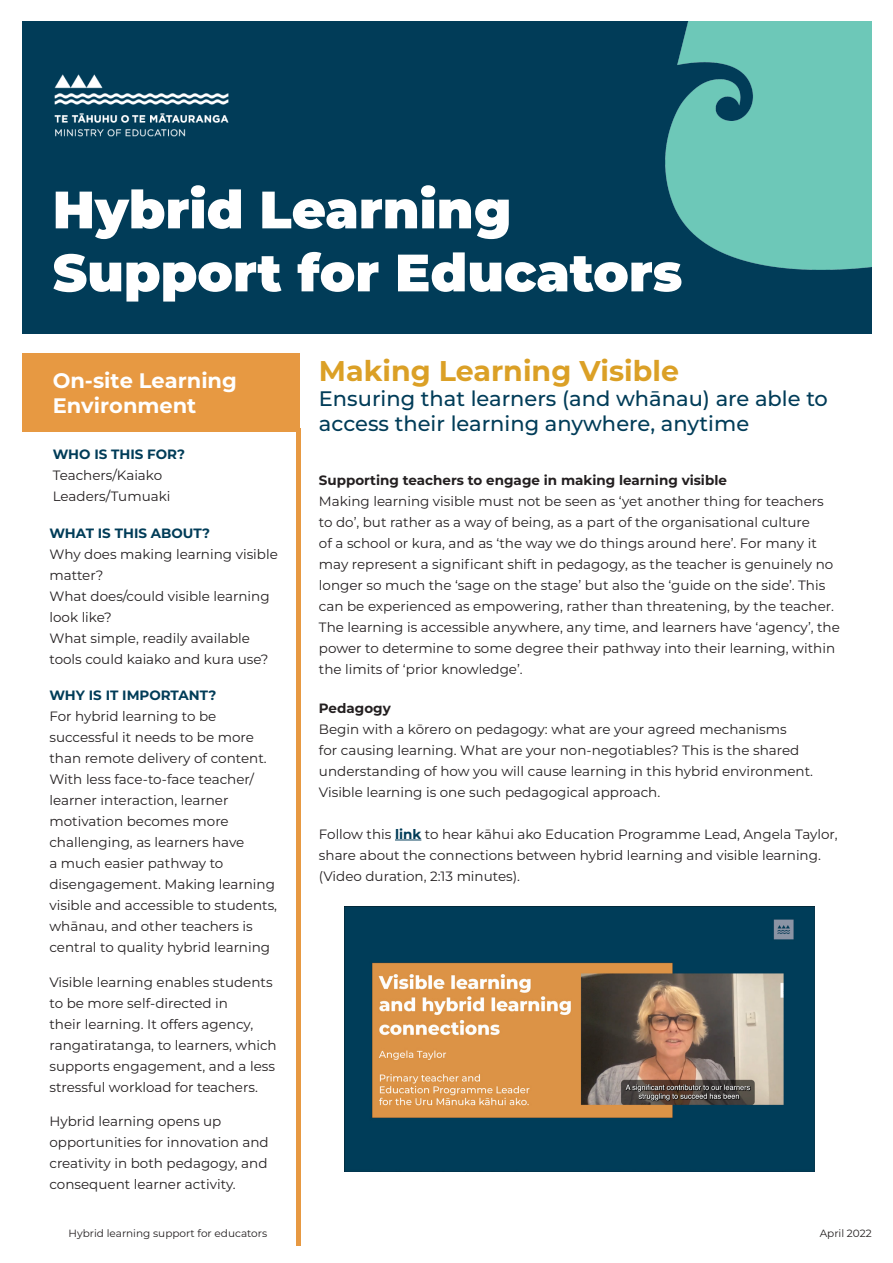
<style>
.page{position:relative;width:893px;height:1263px;background:#fff}
.page>*{position:absolute;margin:0;border:0;box-sizing:border-box;transform-origin:0 0}
.t1{font:900 52.5px/63px "Montserrat";color:#fff}
.t2{font:700 28.5px "Montserrat";color:#dba026}
.t3{font:500 21px/25.2px "Montserrat";color:#013c58}
.t4{font:700 21px/25.2px "Montserrat";color:#fff}
.t5{font:13.5px/21px "Montserrat";color:#231f20}
.t6{font:700 13.5px "Montserrat";color:#231f20}
.t7{font:700 13.5px "Montserrat";color:#013c58}
.t8{font:10.5px "Montserrat";color:#231f20}
.s1{font-weight:700;color:#013c58}
</style>
<div class="page">
<div style="left:22px;top:353px;width:278px;height:79px;background:#e79942"></div>
<svg style="left:395px;top:840px;width:26px;height:1px"></svg>
<img style="left:344px;top:907px;width:470px;height:264px">
<div style="left:22px;top:21px;width:850px;height:313px;background:#013c58"></div>
<hr style="left:296px;top:428px;width:4px;height:817px;background:#e79942">
<img style="left:54px;top:74px;width:175px;height:63px">
<img style="left:666px;top:21px;width:206px;height:249px">
<h1 class="t1" style="left:53px;top:175px;width:631px">Hybrid Learning<br>Support for Educators</h1>
<h3 class="t4" style="left:53px;top:367px;width:186px">On-site Learning<br>Environment</h3>
<p class="t7" style="left:53px;top:445px;width:134px">WHO IS THIS FOR?</p>
<p class="t5" style="left:53px;top:464px;width:119px">Teachers/Kaiako<br>Leaders/Tumuaki</p>
<p class="t7" style="left:49px;top:523px;width:162px">WHAT IS THIS ABOUT?</p>
<p class="t5" style="left:49px;top:543px;width:230px">Why does making learning visible matter?<br>What does/could visible learning look like?<br>What simple, readily available tools could kaiako and kura use?</p>
<p class="t7" style="left:49px;top:685px;width:168px">WHY IS IT IMPORTANT?</p>
<p class="t5" style="left:49px;top:705px;width:229px">For hybrid learning to be successful it needs to be more than remote delivery of content.<br>With less face-to-face teacher/ learner interaction, learner motivation becomes more challenging, as learners have<br>a much easier pathway to disengagement. Making learning visible and accessible to students, whānau, and other teachers is central to quality hybrid learning</p>
<p class="t5" style="left:49px;top:971px;width:229px">Visible learning enables students to be more self-directed in<br>their learning. It offers agency, rangatiratanga, to learners, which supports engagement, and a less stressful workload for teachers.</p>
<p class="t5" style="left:49px;top:1110px;width:221px">Hybrid learning opens up opportunities for innovation and creativity in both pedagogy, and consequent learner activity.</p>
<h2 class="t2" style="left:319px;top:350px;width:362px">Making Learning Visible</h2>
<h3 class="t3" style="left:319px;top:385px;width:511px">Ensuring that learners (and whānau) are able to access their learning anywhere, anytime</h3>
<p class="t6" style="left:319px;top:470px;width:409px">Supporting teachers to engage in making learning visible</p>
<p class="t5" style="left:319px;top:490px;width:522px">Making learning visible must not be seen as ‘yet another thing for teachers to do’, but rather as a way of being, as a part of the organisational culture<br>of a school or kura, and as ‘the way we do things around here’. For many it may represent a significant shift in pedagogy, as the teacher is genuinely no longer so much the ‘sage on the stage’ but also the ‘guide on the side’. This can be experienced as empowering, rather than threatening, by the teacher.<br>The learning is accessible anywhere, any time, and learners have ‘agency’, the power to determine to some degree their pathway into their learning, within the limits of ‘prior knowledge’.</p>
<p class="t6" style="left:319px;top:698px;width:73px">Pedagogy</p>
<p class="t5" style="left:319px;top:718px;width:496px">Begin with a kōrero on pedagogy: what are your agreed mechanisms<br>for causing learning. What are your non-negotiables? This is the shared understanding of how you will cause learning in this hybrid environment.<br>Visible learning is one such pedagogical approach.</p>
<p class="t5" style="left:319px;top:823px;width:520px">Follow this <span class="s1">link</span> to hear kāhui ako Education Programme Lead, Angela Taylor, share about the connections between hybrid learning and visible learning. (Video duration, 2:13 minutes).</p>
<p class="t8" style="left:69px;top:1226px;width:200px">Hybrid learning support for educators</p>
<p class="t8" style="left:820px;top:1226px;width:53px">April 2022</p>
</div>
